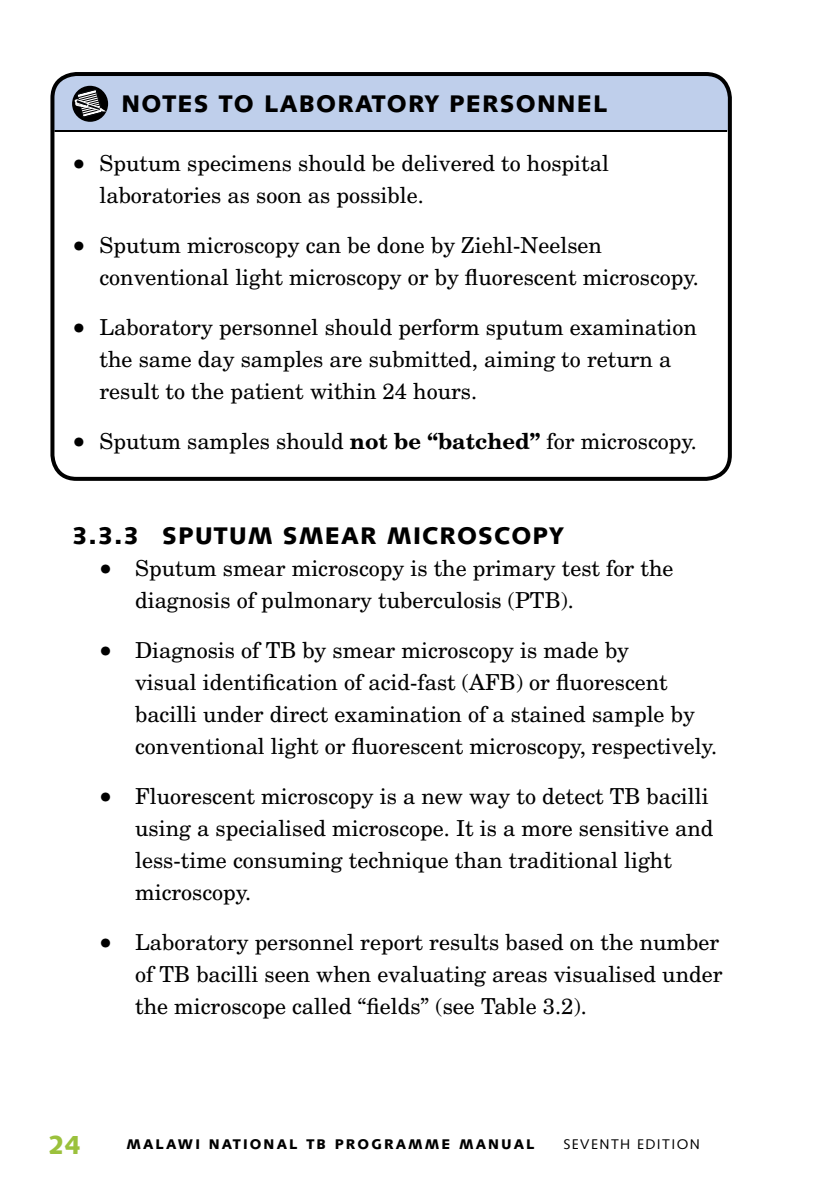
<style>
.page{position:relative;width:840px;height:1191px;background:#fff}
.page>*{position:absolute;margin:0;border:0;box-sizing:border-box;transform-origin:0 0}
.t1{font:900 26px "Syntax";color:#9bc13c}
.t2{font:900 24px "Syntax";color:#000}
.t3{font:22px/32px "New Century Schlbk";color:#000}
.t4{font:900 14px "Syntax";letter-spacing:.15em;color:#000}
.t5{font:14px "Syntax";letter-spacing:.1em;color:#000}
.s1{font-family:"Syntax";font-weight:900;font-size:26px}
.s2{font-weight:700}
</style>
<div class="page">
<hr style="left:54px;top:130px;width:672px;height:2px;background:#000">
<div style="left:50px;top:72px;width:681px;height:409px;border:4px solid #000;border-radius:24px"></div>
<svg style="left:53px;top:74px;width:676px;height:56px;background:#b4c2dc"></svg>
<p class="t2" style="left:121px;top:89px;width:38px">NOTES</p>
<p class="t2" style="left:219px;top:89px;width:64px">TO LABORATOR</p>
<p class="t2" style="left:424px;top:89px;width:43px">Y PERSONNEL</p>
<p class="t3" style="left:99px;top:147px;width:510px;text-indent:-27px"><span class="s1">•</span> Sputum specimens should be delivered to hospital laboratories as soon as possible.</p>
<p class="t3" style="left:99px;top:229px;width:600px;text-indent:-27px"><span class="s1">•</span> Sputum microscopy can be done by Ziehl-Neelsen conventional light microscopy or by fluorescent microscopy.</p>
<p class="t3" style="left:99px;top:311px;width:598px;text-indent:-27px"><span class="s1">•</span> Laboratory personnel should perform sputum examination the same day samples are submitted, aiming to return a result to the patient within 24 hours.</p>
<p class="t3" style="left:72px;top:425px;width:625px"><span class="s1">•</span> Sputum samples should <span class="s2">not be “batched”</span> for microscopy.</p>
<p class="t2" style="left:72px;top:521px;width:126px">3.3.3 SPUTUM</p>
<p class="t2" style="left:283px;top:521px;width:20px">SMEAR</p>
<p class="t2" style="left:386px;top:521px;width:19px">MICROSCOP</p>
<p class="t2" style="left:549px;top:521px;width:16px">Y</p>
<p class="t3" style="left:135px;top:551px;width:539px;text-indent:-36px"><span class="s1">•</span> Sputum smear microscopy is the primary test for the diagnosis of pulmonary tuberculosis (PTB).</p>
<p class="t3" style="left:135px;top:633px;width:583px;text-indent:-36px"><span class="s1">•</span> Diagnosis of TB by smear microscopy is made by<br>visual identification of acid-fast (AFB) or fluorescent bacilli under direct examination of a stained sample by conventional light or fluorescent microscopy, respectively.</p>
<p class="t3" style="left:135px;top:779px;width:579px;text-indent:-36px"><span class="s1">•</span> Fluorescent microscopy is a new way to detect TB bacilli using a specialised microscope. It is a more sensitive and less-time consuming technique than traditional light microscopy.</p>
<p class="t3" style="left:135px;top:925px;width:588px;text-indent:-36px"><span class="s1">•</span> Laboratory personnel report results based on the number of TB bacilli seen when evaluating areas visualised under the microscope called “fields” (see Table 3.2).</p>
<p class="t1" style="left:48px;top:1129px;width:34px">24</p>
<p class="t4" style="left:126px;top:1136px;width:298px">MALAWI NATIONAL TB PROGRAMM</p>
<p class="t4" style="left:441px;top:1136px;width:95px">E MANUAL</p>
<p class="t5" style="left:563px;top:1136px;width:138px">SEVENTH EDITION</p>
</div>
